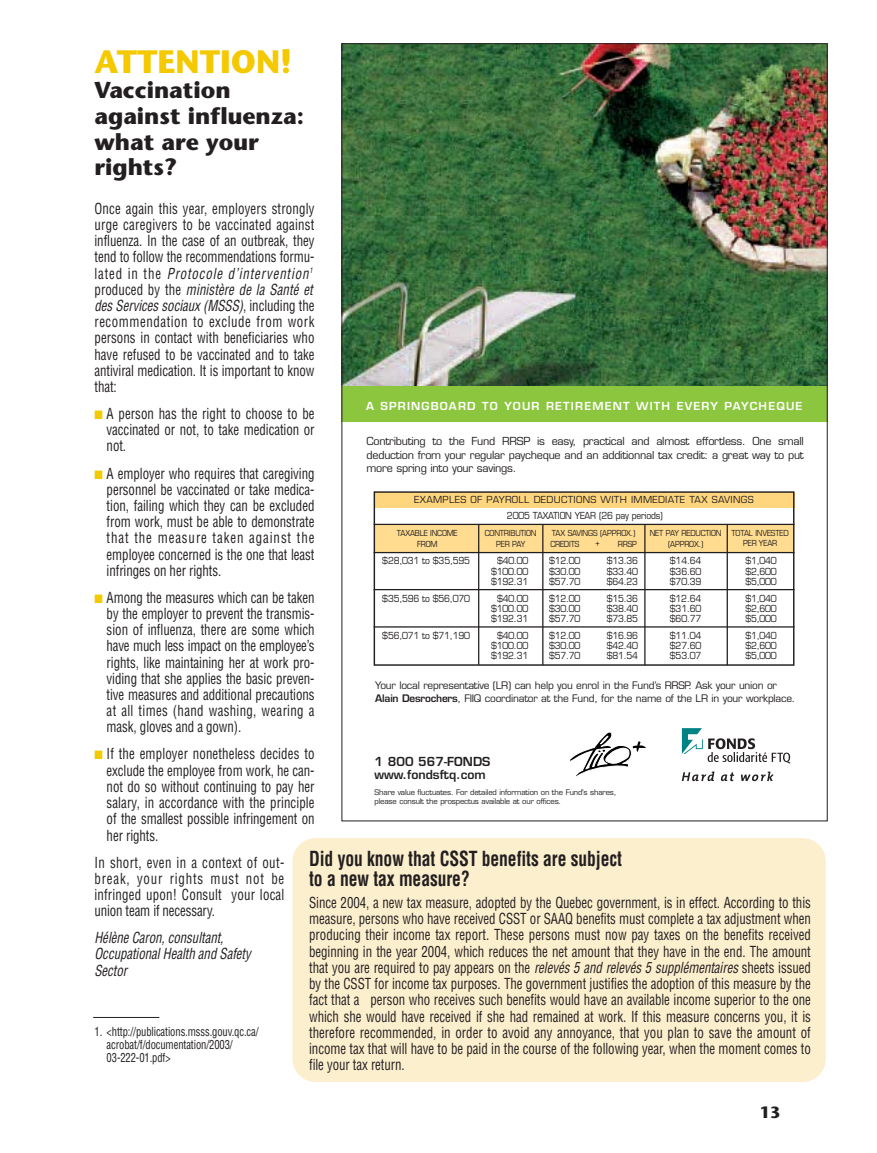
<style>
.page{position:relative;width:877px;height:1153px;background:#fff}
.page>*{position:absolute;margin:0;border:0;box-sizing:border-box;transform-origin:0 0}
.t1{font:700 32.4px "Stone Sans";color:#f4c900}
.t2{font:700 22.95px/25.7px "Stone Sans";color:#231f20}
.t3{font:700 condensed 20.25px/20.2px "Helvetica";letter-spacing:-.005em;color:#231f20;scale:.87 1}
.t4{font:700 16.2px "Stone Sans";color:#231f20}
.t5{font:condensed 14.85px/16.2px "Helvetica";letter-spacing:-.005em;color:#231f20;text-align:justify;scale:.87 1}
.t6{font:italic condensed 14.85px/16.2px "Helvetica";letter-spacing:-.005em;color:#231f20;scale:.87 1}
.t7{font:condensed 12.15px/12.9px "Helvetica";letter-spacing:-.01em;color:#231f20;scale:.87 1}
.t8{font:600 12.15px/13.5px "Eurostile";color:#231f20}
.t9{font:10.8px/13.5px "Eurostile";letter-spacing:-.02em;color:#231f20;text-align:justify}
.t10{font:600 10.8px "Eurostile";letter-spacing:.1em;color:#fff}
.t11{font:10.2px/12.9px "Eurostile";letter-spacing:-.02em;color:#231f20}
.t12{font:9.45px "Eurostile";letter-spacing:-.02em;color:#231f20;scale:.9 1}
.t13{font:9.45px/16px "Eurostile";letter-spacing:.035em;color:#231f20;text-align:center}
.t14{font:8.1px "Eurostile";letter-spacing:-.02em;color:#231f20;scale:.9 1}
.t15{font:7.65px/8.1px "Eurostile";letter-spacing:-.02em;color:#231f20}
.s1{font-style:italic}
.s2{color:#f4c900}
.s3{font-weight:600}
</style>
<div class="page">
<img style="left:344px;top:45px;width:482px;height:340px">
<div style="left:342px;top:385px;width:486px;height:36px;background:#8cc63f"></div>
<svg style="left:682px;top:728px;width:109px;height:35px"></svg>
<svg style="left:682px;top:771px;width:33px;height:10px"></svg>
<svg style="left:721px;top:772px;width:13px;height:9px"></svg>
<svg style="left:741px;top:771px;width:33px;height:10px"></svg>
<div style="left:374px;top:492px;width:420px;height:16px;background:#ffd67d"></div>
<div style="left:374px;top:524px;width:420px;height:28px;background:#ffdc90"></div>
<div style="left:374px;top:491px;width:420px;height:174px;border:1px solid #231f20"></div>
<hr style="left:374px;top:626px;width:420px;height:1px;background:#231f20">
<hr style="left:374px;top:589px;width:420px;height:1px;background:#231f20">
<hr style="left:374px;top:523px;width:420px;height:2px;background:#231f20">
<hr style="left:374px;top:552px;width:420px;height:1px;background:#231f20">
<hr style="left:542px;top:525px;width:1px;height:140px;background:#231f20">
<hr style="left:727px;top:525px;width:1px;height:140px;background:#231f20">
<hr style="left:478px;top:524px;width:1px;height:140px;background:#231f20">
<hr style="left:644px;top:524px;width:2px;height:141px;background:#231f20">
<div style="left:292px;top:838px;width:534px;height:243px;background:#fcefce;border-radius:23px"></div>
<hr style="left:93px;top:1017px;width:66px;height:1px;background:#231f20">
<svg style="left:569px;top:732px;width:77px;height:45px"></svg>
<h1 class="t1" style="left:94px;top:49px;width:199px">ATTENTION!</h1>
<h2 class="t2" style="left:94px;top:80px;width:211px">Vaccination against influenza: what are your rights?</h2>
<p class="t5" style="left:94px;top:201px;width:254px;text-align:left">Once again this year, employers strongly urge caregivers to be vaccinated against influenza. In the case of an outbreak, they tend to follow the recommendations formu&shy;lated in the <span class="s1">Protocole d’intervention</span><sup>1 </sup>produced by the <span class="s1">ministère de la Santé et des Services sociaux (MSSS)</span>, including the recommendation to exclude from work persons in contact with beneficiaries who have refused to be vaccinated and to take antiviral medication. It is important to know that:</p>
<p class="t5" style="left:107px;top:407px;width:240px;text-indent:-12px"><span class="s2">■</span> A person has the right to choose to be vaccinated or not, to take medication or not.</p>
<p class="t5" style="left:107px;top:466px;width:240px;text-indent:-12px"><span class="s2">■</span> A employer who requires that caregiving personnel be vaccinated or take medica&shy;tion, failing which they can be excluded from work, must be able to demonstrate that the measure taken against the employee concerned is the one that least infringes on her rights.</p>
<p class="t5" style="left:107px;top:590px;width:240px;text-indent:-12px"><span class="s2">■</span> Among the measures which can be taken by the employer to prevent the transmis&shy;sion of influenza, there are some which have much less impact on the employee’s rights, like maintaining her at work pro&shy;viding that she applies the basic preven&shy;tive measures and additional precautions at all times (hand washing, wearing a mask, gloves and a gown).</p>
<p class="t5" style="left:107px;top:747px;width:240px;text-indent:-12px"><span class="s2">■</span> If the employer nonetheless decides to exclude the employee from work, he can&shy;not do so without continuing to pay her salary, in accordance with the principle of the smallest possible infringement on her rights.</p>
<p class="t5" style="left:94px;top:855px;width:220px">In short, even in a context of out&shy;break, your rights must not be infringed upon! Consult your local union team if necessary.</p>
<p class="t6" style="left:94px;top:930px;width:181px">Hélène Caron, consultant,<br>Occupational Health and Safety<br>Sector</p>
<p class="t10" style="left:366px;top:402px;width:438px">A SPRINGBOARD TO YOUR RETIREMENT WITH EVERY PAYCHEQUE</p>
<p class="t9" style="left:367px;top:436px;width:439px">Contributing to the Fund RRSP is easy, practical and almost effortless. One small deduction from your regular paycheque and an additionnal tax credit: a great way to put more spring into your savings.</p>
<p class="t13" style="left:414px;top:493px;width:341px">EXAMPLES OF PAYROLL DEDUCTIONS WITH IMMEDIATE TAX SAVINGS<br>2005 TAXATION YEAR (26 pay periods)</p>
<p class="t14" style="left:397px;top:530px;width:69px">TAXABLE INCOME</p>
<p class="t14" style="left:485px;top:530px;width:59px">CONTRIBUTION</p>
<p class="t14" style="left:552px;top:530px;width:94px">TAX SAVINGS (APPROX.)</p>
<p class="t14" style="left:650px;top:530px;width:156px">NET PAY REDUCTION TOTAL INVESTED</p>
<p class="t14" style="left:417px;top:540px;width:24px">FROM</p>
<p class="t14" style="left:496px;top:540px;width:34px">PER PAY</p>
<p class="t14" style="left:550px;top:540px;width:34px">CREDITS</p>
<p class="t14" style="left:595px;top:540px;width:6px">+</p>
<p class="t14" style="left:618px;top:540px;width:23px">RRSP</p>
<p class="t14" style="left:668px;top:540px;width:41px">(APPROX.)</p>
<p class="t14" style="left:743px;top:540px;width:40px">PER YEAR</p>
<p class="t12" style="left:382px;top:557px;width:99px">$28,031 to $35,595</p>
<p class="t12" style="left:497px;top:557px;width:36px">$40.00</p>
<p class="t12" style="left:549px;top:557px;width:36px">$12.00</p>
<p class="t12" style="left:607px;top:557px;width:36px">$13.36</p>
<p class="t12" style="left:670px;top:557px;width:36px">$14.64</p>
<p class="t12" style="left:745px;top:557px;width:36px">$1,040</p>
<p class="t12" style="left:491px;top:567px;width:43px">$100.00</p>
<p class="t12" style="left:549px;top:567px;width:36px">$30.00</p>
<p class="t12" style="left:607px;top:567px;width:36px">$33.40</p>
<p class="t12" style="left:670px;top:567px;width:36px">$36.60</p>
<p class="t12" style="left:745px;top:567px;width:36px">$2,600</p>
<p class="t12" style="left:491px;top:577px;width:43px">$192.31</p>
<p class="t12" style="left:549px;top:577px;width:36px">$57.70</p>
<p class="t12" style="left:607px;top:577px;width:36px">$64.23</p>
<p class="t12" style="left:670px;top:577px;width:36px">$70.39</p>
<p class="t12" style="left:745px;top:577px;width:36px">$5,000</p>
<p class="t12" style="left:382px;top:594px;width:99px">$35,596 to $56,070</p>
<p class="t12" style="left:497px;top:594px;width:36px">$40.00</p>
<p class="t12" style="left:549px;top:594px;width:36px">$12.00</p>
<p class="t12" style="left:607px;top:594px;width:36px">$15.36</p>
<p class="t12" style="left:670px;top:594px;width:36px">$12.64</p>
<p class="t12" style="left:745px;top:594px;width:36px">$1,040</p>
<p class="t12" style="left:491px;top:604px;width:43px">$100.00</p>
<p class="t12" style="left:549px;top:604px;width:36px">$30.00</p>
<p class="t12" style="left:607px;top:604px;width:36px">$38.40</p>
<p class="t12" style="left:670px;top:604px;width:36px">$31.60</p>
<p class="t12" style="left:745px;top:604px;width:36px">$2,600</p>
<p class="t12" style="left:491px;top:614px;width:43px">$192.31</p>
<p class="t12" style="left:549px;top:614px;width:36px">$57.70</p>
<p class="t12" style="left:607px;top:614px;width:36px">$73.85</p>
<p class="t12" style="left:670px;top:614px;width:36px">$60.77</p>
<p class="t12" style="left:745px;top:614px;width:36px">$5,000</p>
<p class="t12" style="left:382px;top:631px;width:99px">$56,071 to $71,190</p>
<p class="t12" style="left:497px;top:631px;width:36px">$40.00</p>
<p class="t12" style="left:549px;top:631px;width:36px">$12.00</p>
<p class="t12" style="left:607px;top:631px;width:36px">$16.96</p>
<p class="t12" style="left:670px;top:631px;width:36px">$11.04</p>
<p class="t12" style="left:745px;top:631px;width:36px">$1,040</p>
<p class="t12" style="left:491px;top:641px;width:43px">$100.00</p>
<p class="t12" style="left:549px;top:641px;width:36px">$30.00</p>
<p class="t12" style="left:607px;top:641px;width:36px">$42.40</p>
<p class="t12" style="left:670px;top:641px;width:36px">$27.60</p>
<p class="t12" style="left:745px;top:641px;width:36px">$2,600</p>
<p class="t12" style="left:491px;top:651px;width:43px">$192.31</p>
<p class="t12" style="left:549px;top:651px;width:36px">$57.70</p>
<p class="t12" style="left:607px;top:651px;width:36px">$81.54</p>
<p class="t12" style="left:670px;top:651px;width:36px">$53.07</p>
<p class="t12" style="left:745px;top:651px;width:36px">$5,000</p>
<p class="t11" style="left:375px;top:680px;width:422px">Your local representative (LR) can help you enrol in the Fund’s RRSP. Ask your union or<br><span class="s3">Alain Desrochers</span>, FIIQ coordinator at the Fund, for the name of the LR in your workplace.</p>
<p class="t8" style="left:375px;top:755px;width:117px">1 800 567-FONDS www.fondsftq.com</p>
<p class="t15" style="left:375px;top:789px;width:243px">Share value fluctuates. For detailed information on the Fund's shares, please consult the prospectus available at our offices.</p>
<h3 class="t3" style="left:309px;top:850px;width:361px">Did you know that CSST benefits are subject to a new tax measure?</h3>
<p class="t5" style="left:309px;top:895px;width:578px">Since 2004, a new tax measure, adopted by the Quebec government, is in effect. According to this measure, persons who have received CSST or SAAQ benefits must complete a tax adjustment when producing their income tax report. These persons must now pay taxes on the benefits received beginning in the year 2004, which reduces the net amount that they have in the end. The amount that you are required to pay appears on the <span class="s1">relevés 5 and relevés 5 supplémentaires</span> sheets issued by the CSST for income tax purposes. The government justifies the adoption of this measure by the fact that a person who receives such benefits would have an available income superior to the one which she would have received if she had remained at work. If this measure concerns you, it is therefore recommended, in order to avoid any annoyance, that you plan to save the amount of income tax that will have to be paid in the course of the following year, when the moment comes to file your tax return.</p>
<p class="t7" style="left:107px;top:1026px;width:176px;text-indent:-12px">1. &lt;http://publications.msss.gouv.qc.ca/ acrobat/f/documentation/2003/<br>03-222-01.pdf&gt;</p>
<p class="t4" style="left:760px;top:1106px;width:22px">13</p>
</div>
